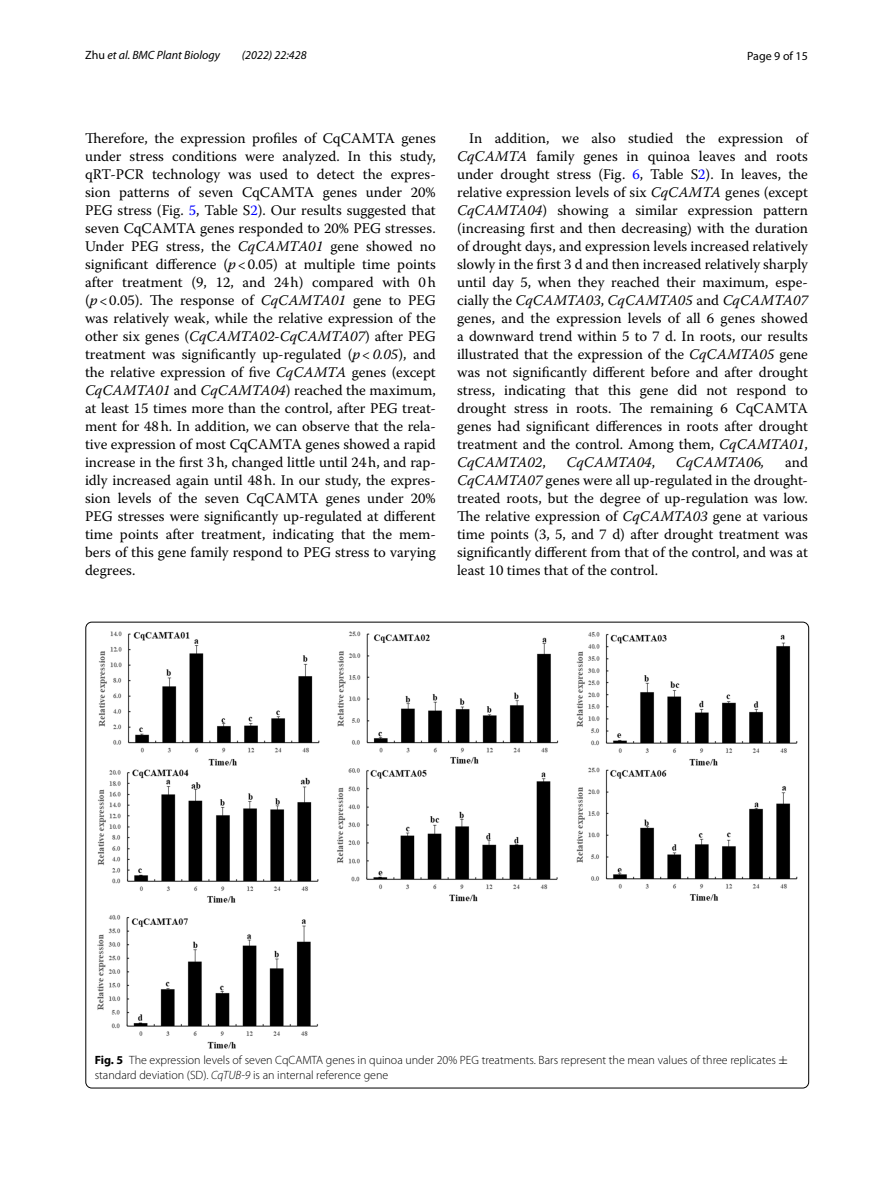
<style>
.page{position:relative;width:893px;height:1187px;background:#fff}
.page>*{position:absolute;margin:0;border:0;box-sizing:border-box;transform-origin:0 0}
.t1{font:14.7px/18px "Warnock Pro";color:#000;text-align:justify}
.t2{font:italic 14.7px "Warnock Pro";color:#000}
.t3{font:300 12px/15px "Myriad Pro";color:#000}
.t4{font:italic 12px "Myriad Pro";color:#000}
.t5{font:12px "Myriad Pro";color:#000}
.s1{font-style:normal}
.s2{color:#00f}
.s3{font-style:italic}
.s4{font-weight:700}
.s5{font-family:"MTSY";font-weight:400}
</style>
<div class="page">
<img style="left:97px;top:631px;width:700px;height:417px">
<p class="t4" style="left:85px;top:48px;width:137px"><span class="s1">Zhu</span> et al. BMC Plant Biology</p>
<p class="t4" style="left:242px;top:48px;width:66px">(2022) 22:428</p>
<p class="t5" style="left:747px;top:48px;width:62px">Page 9 of 15</p>
<p class="t1" style="left:85px;top:128px;width:352px">Therefore, the expression profiles of CqCAMTA genes under stress conditions were analyzed. In this study, qRT-PCR technology was used to detect the expres&shy;sion patterns of seven CqCAMTA genes under 20% PEG stress (Fig. <span class="s2">5</span>, Table S<span class="s2">2</span>). Our results suggested that seven CqCAMTA genes responded to 20% PEG stresses.<br>Under PEG stress, the <span class="s3">CqCAMTA01</span> gene showed no significant difference (<span class="s3">p</span>&lt;0.05) at multiple time points after treatment (9, 12, and 24h) compared with 0h (<span class="s3">p</span>&lt;0.05). The response of <span class="s3">CqCAMTA01</span> gene to PEG was relatively weak, while the relative expression of the other six genes (<span class="s3">CqCAMTA02-CqCAMTA07</span>) after PEG treatment was significantly up-regulated (<span class="s3">p&lt;0.05</span>), and the relative expression of five <span class="s3">CqCAMTA</span> genes (except <span class="s3">CqCAMTA01</span> and <span class="s3">CqCAMTA04</span>) reached the maximum, at least 15 times more than the control, after PEG treat&shy;ment for 48h. In addition, we can observe that the rela&shy;tive expression of most CqCAMTA genes showed a rapid increase in the first 3h, changed little until 24h, and rap&shy;idly increased again until 48h. In our study, the expres&shy;sion levels of the seven CqCAMTA genes under 20% PEG stresses were significantly up-regulated at different time points after treatment, indicating that the mem&shy;bers of this gene family respond to PEG stress to varying degrees.</p>
<p class="t1" style="left:457px;top:128px;width:352px;text-indent:12px">In addition, we also studied the expression of <span class="s3">CqCAMTA</span> family genes in quinoa leaves and roots under drought stress (Fig. <span class="s2">6</span>, Table S<span class="s2">2</span>). In leaves, the relative expression levels of six <span class="s3">CqCAMTA</span> genes (except <span class="s3">CqCAMTA04</span>) showing a similar expression pattern (increasing first and then decreasing) with the duration of drought days, and expression levels increased relatively slowly in the first 3 d and then increased relatively sharply until day 5, when they reached their maximum, espe&shy;cially the <span class="s3">CqCAMTA03</span>, <span class="s3">CqCAMTA05</span> and <span class="s3">CqCAMTA07 </span>genes, and the expression levels of all 6 genes showed a downward trend within 5 to 7 d. In roots, our results illustrated that the expression of the <span class="s3">CqCAMTA05</span> gene was not significantly different before and after drought stress, indicating that this gene did not respond to drought stress in roots. The remaining 6 CqCAMTA genes had significant differences in roots after drought treatment and the control. Among them, <span class="s3">CqCAMTA01</span>, <span class="s3">CqCAMTA02</span>,</p>
<p class="t1" style="left:457px;top:452px;width:352px;text-indent:328px">and <span class="s3">CqCAMTA07</span> genes were all up-regulated in the drought&shy;treated roots, but the degree of up-regulation was low.<br>The relative expression of <span class="s3">CqCAMTA03</span> gene at various time points (3, 5, and 7 d) after drought treatment was significantly different from that of the control, and was at least 10 times that of the control.</p>
<p class="t2" style="left:566px;top:453px;width:90px">CqCAMTA04<span class="s1">,</span></p>
<p class="t2" style="left:676px;top:453px;width:90px">CqCAMTA06,</p>
<p class="t3" style="left:95px;top:1052px;width:695px"><span class="s4">Fig. 5</span> The expression levels of seven CqCAMTA genes in quinoa under 20% PEG treatments. Bars represent the mean values of three replicates <span class="s5">± </span>standard deviation (SD). <span class="s3">CqTUB-9</span> is an internal reference gene</p>
</div>
